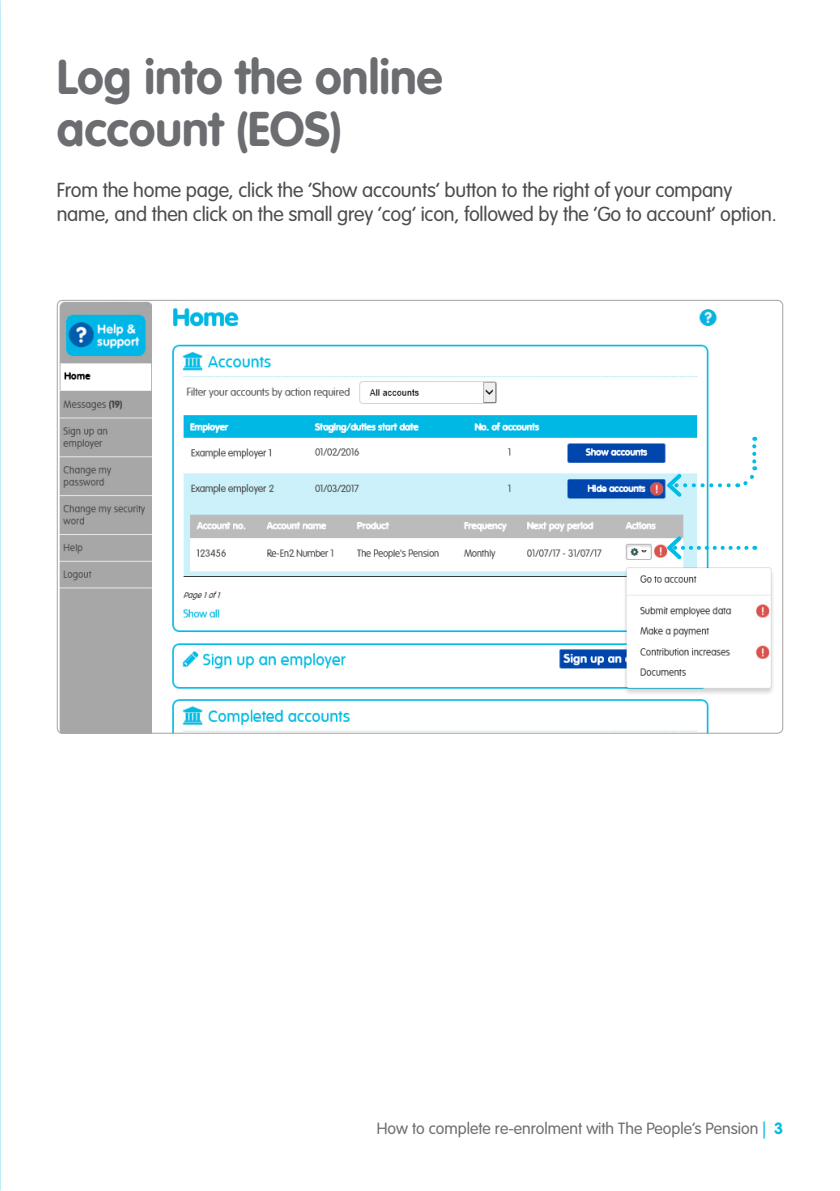
<style>
.page{position:relative;width:840px;height:1191px;background:#fff}
.page>*{position:absolute;margin:0;border:0;box-sizing:border-box;transform-origin:0 0}
.Page_Header_24_26{font:700 48px/52px "VAG Rounded Std";color:#6c6d70}
.Body_10_12{font:300 20px/24px "VAG Rounded Std";letter-spacing:-.01em;color:#4b4c4d}
.t1{font:300 16px "VAG Rounded Std";color:#6c6d70}
.s1{color:#02bce5}
.s2{font-weight:700;color:#02bce5}
</style>
<div class="page">
<svg style="left:0;top:789px;width:1px;height:319px"></svg>
<img style="left:57px;top:300px;width:725px;height:433px">
<svg style="left:736px;top:437px;width:21px;height:52px"></svg>
<svg style="left:663px;top:470px;width:65px;height:30px"></svg>
<svg style="left:663px;top:533px;width:83px;height:30px"></svg>
<p class="Page_Header_24_26" style="left:57px;top:53px;width:387px">Log into the online account (EOS)</p>
<p class="Body_10_12" style="left:57px;top:179px;width:721px">From the home page, click the ‘Show accounts’ button to the right of your company name, and then click on the small grey ‘cog’ icon, followed by the ‘Go to account’ option.</p>
<p class="t1" style="left:376px;top:1119px;width:407px">How to complete re-enrolment with The People’s Pension <span class="s1">|</span> <span class="s2">3</span></p>
</div>
